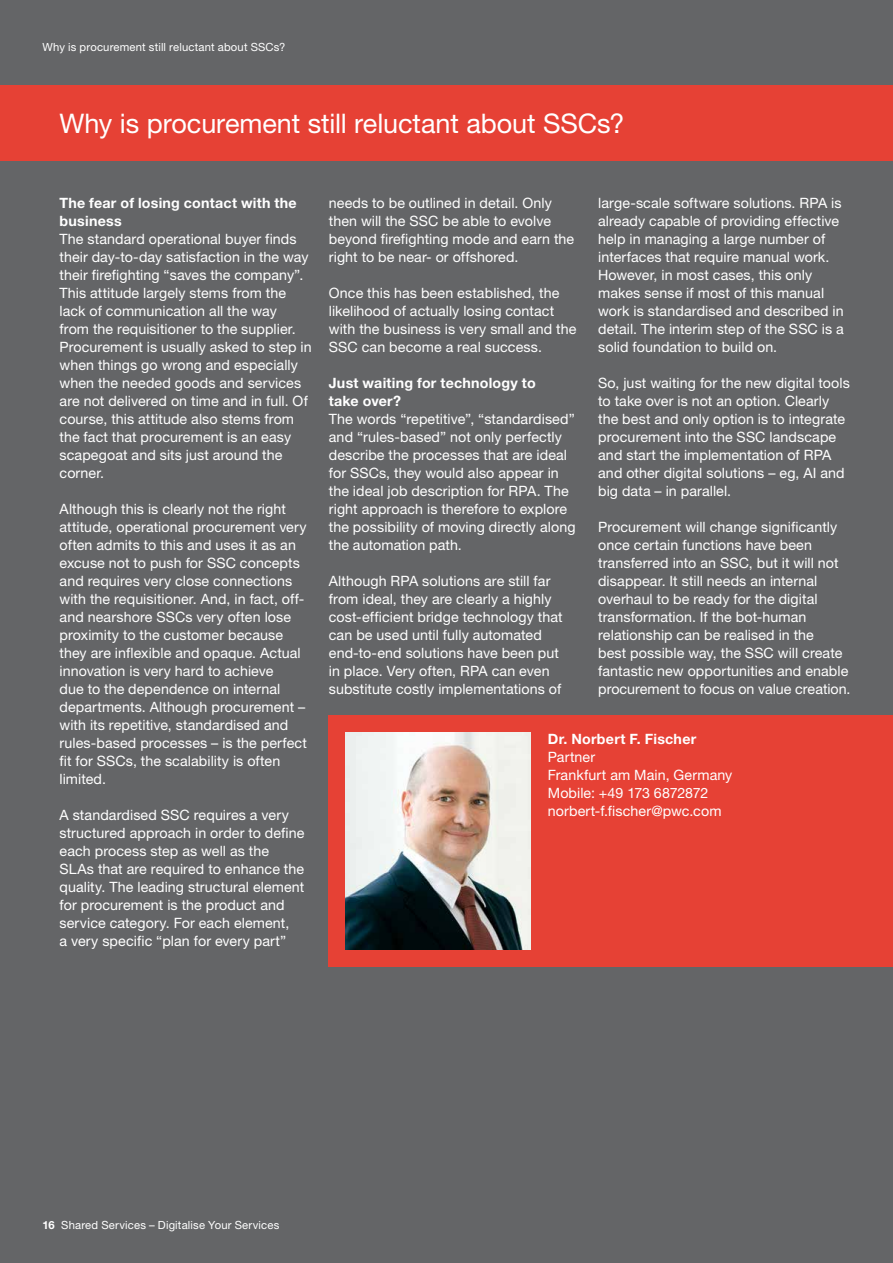
<style>
.page{position:relative;width:893px;height:1263px;background:#646567}
.page>*{position:absolute;margin:0;border:0;box-sizing:border-box;transform-origin:0 0}
.t1{font:27px "Helvetica Neue LT";letter-spacing:-.005em;color:#fff}
.t2{font:14.25px/18px "Helvetica Neue LT";letter-spacing:.005em;color:#fff}
.t3{font:700 14.25px/18px "Helvetica Neue LT";letter-spacing:.015em;color:#fff}
.t4{font:11.25px "Helvetica Neue LT";letter-spacing:.015em;color:#fff}
.s1{font-weight:700}
</style>
<div class="page">
<div style="left:0;top:85px;width:893px;height:75px;background:#e64135"></div>
<div style="left:329px;top:715px;width:564px;height:252px;background:#e64135"></div>
<img style="left:346px;top:732px;width:185px;height:218px">
<p class="t4" style="left:43px;top:41px;width:245px">Why is procurement still reluctant about SSCs?</p>
<h1 class="t1" style="left:60px;top:108px;width:566px">Why is procurement still reluctant about SSCs?</h1>
<p class="t3" style="left:60px;top:194px;width:239px">The fear of losing contact with the business</p>
<p class="t2" style="left:60px;top:230px;width:254px">The standard operational buyer finds their day-to-day satisfaction in the way their firefighting “saves the company”.<br>This attitude largely stems from the lack of communication all the way<br>from the requisitioner to the supplier.<br>Procurement is usually asked to step in when things go wrong and especially when the needed goods and services are not delivered on time and in full. Of course, this attitude also stems from the fact that procurement is an easy scapegoat and sits just around the corner.</p>
<p class="t2" style="left:60px;top:500px;width:249px">Although this is clearly not the right attitude, operational procurement very often admits to this and uses it as an excuse not to push for SSC concepts and requires very close connections with the requisitioner. And, in fact, off&shy;and nearshore SSCs very often lose proximity to the customer because they are inflexible and opaque. Actual innovation is very hard to achieve<br>due to the dependence on internal departments. Although procurement – with its repetitive, standardised and rules-based processes – is the perfect fit for SSCs, the scalability is often limited.</p>
<p class="t2" style="left:60px;top:806px;width:246px">A standardised SSC requires a very structured approach in order to define each process step as well as the SLAs that are required to enhance the quality. The leading structural element for procurement is the product and service category. For each element,<br>a very specific “plan for every part”</p>
<p class="t2" style="left:329px;top:194px;width:247px">needs to be outlined in detail. Only then will the SSC be able to evolve beyond firefighting mode and earn the right to be near- or offshored.</p>
<p class="t2" style="left:329px;top:284px;width:249px">Once this has been established, the likelihood of actually losing contact with the business is very small and the SSC can become a real success.</p>
<p class="t3" style="left:329px;top:374px;width:208px">Just waiting for technology to take over?</p>
<p class="t2" style="left:329px;top:410px;width:248px">The words “repetitive”, “standardised” and “rules-based” not only perfectly describe the processes that are ideal for SSCs, they would also appear in the ideal job description for RPA. The right approach is therefore to explore the possibility of moving directly along the automation path.</p>
<p class="t2" style="left:329px;top:572px;width:235px">Although RPA solutions are still far from ideal, they are clearly a highly cost-efficient bridge technology that can be used until fully automated end-to-end solutions have been put in place. Very often, RPA can even substitute costly implementations of</p>
<p class="t2" style="left:598px;top:194px;width:247px">large-scale software solutions. RPA is already capable of providing effective help in managing a large number of interfaces that require manual work.<br>However, in most cases, this only makes sense if most of this manual work is standardised and described in detail. The interim step of the SSC is a solid foundation to build on.</p>
<p class="t2" style="left:598px;top:374px;width:253px">So, just waiting for the new digital tools to take over is not an option. Clearly the best and only option is to integrate procurement into the SSC landscape and start the implementation of RPA and other digital solutions – eg, AI and big data – in parallel.</p>
<p class="t2" style="left:598px;top:518px;width:254px">Procurement will change significantly once certain functions have been transferred into an SSC, but it will not disappear. It still needs an internal overhaul to be ready for the digital transformation. If the bot-human relationship can be realised in the<br>best possible way, the SSC will create fantastic new opportunities and enable procurement to focus on value creation.</p>
<p class="t3" style="left:548px;top:729px;width:150px">Dr. Norbert F. Fischer</p>
<p class="t2" style="left:548px;top:747px;width:186px">Partner<br>Frankfurt am Main, Germany<br>Mobile: +49 173 6872872 norbert-f.fischer@pwc.com</p>
<p class="t4" style="left:43px;top:1218px;width:238px"><span class="s1">16</span> Shared Services – Digitalise Your Services</p>
</div>
